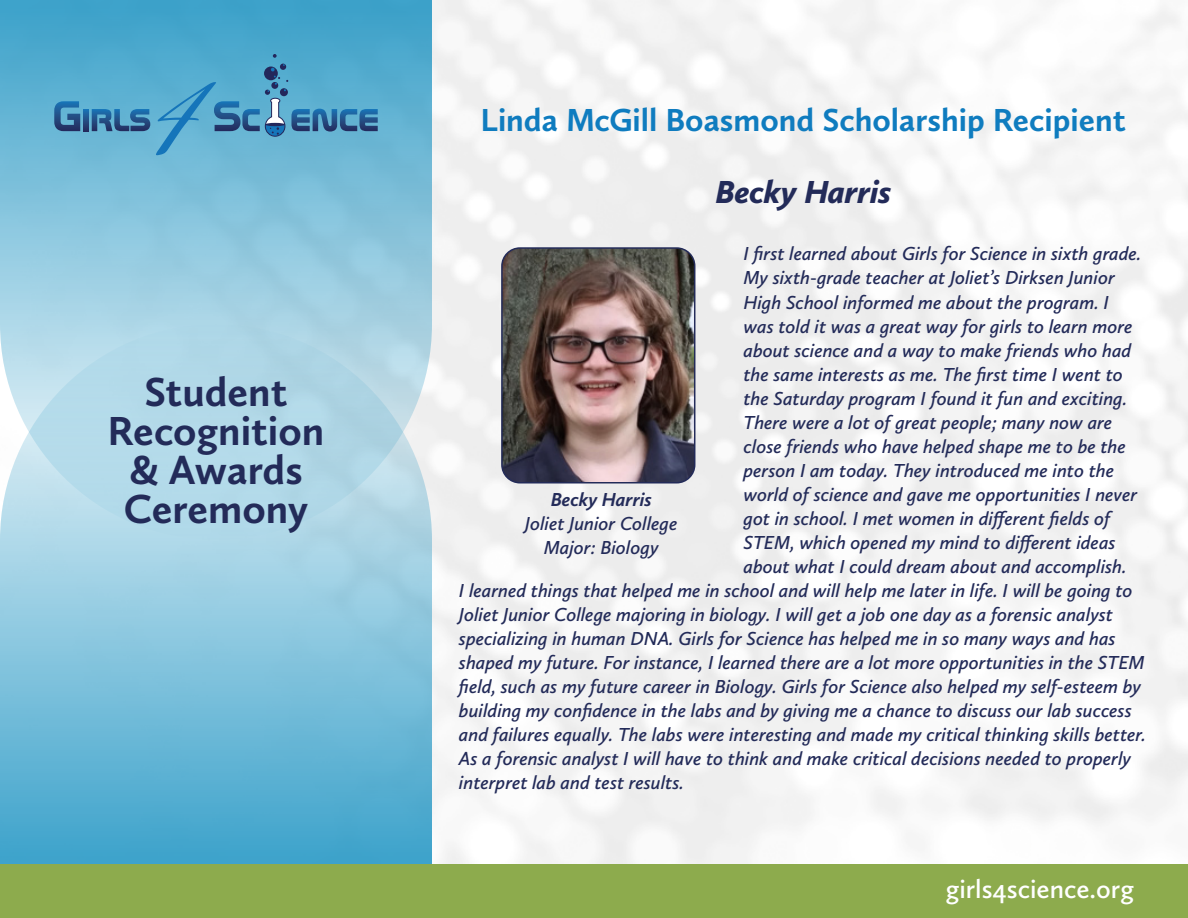
<style>
.page{position:relative;width:1188px;height:918px;background:#fff}
.page>*{position:absolute;margin:0;border:0;box-sizing:border-box;transform-origin:0 0}
.t1{font:700 42px/39px "Calluna Sans";color:#232b59;text-align:center}
.t2{font:700 33px "Calluna Sans";color:#0f7cbf}
.t3{font:italic 900 33px "Calluna Sans";color:#232b59}
.t4{font:600 27px "Calluna Sans";color:#fff}
.t5{font:italic 600 19.5px/24px "Calluna Sans";color:#232b59;text-align:center}
.t6{font:italic 700 19.5px "Calluna Sans";color:#232b59}
</style>
<div class="page">
<div style="left:0;top:864px;width:1188px;height:54px;background:#8dab4d"></div>
<svg style="left:0;top:0;width:432px;height:324px;background:#76bcd7"></svg>
<svg style="left:54px;top:101px;width:26px;height:30px"></svg>
<svg style="left:83px;top:109px;width:6px;height:22px"></svg>
<svg style="left:92px;top:109px;width:58px;height:22px"></svg>
<svg style="left:273px;top:54px;width:4px;height:4px"></svg>
<svg style="left:156px;top:64px;width:222px;height:91px;background:#56a2c7"></svg>
<svg style="left:0;top:324px;width:432px;height:540px;background:#8fc8df"></svg>
<img style="left:502px;top:248px;width:193px;height:235px">
<div style="left:501px;top:247px;width:194px;height:237px;border:2px solid #232b59;border-radius:18px"></div>
<h1 class="t1" style="left:108px;top:371px;width:218px">Student<br>Recognition &amp; Awards<br>Ceremony</h1>
<h2 class="t2" style="left:481px;top:100px;width:647px">Linda McGill Boasmond Scholarship Recipient</h2>
<h2 class="t3" style="left:715px;top:171px;width:177px">Becky Harris</h2>
<p class="t5" style="left:743px;top:242px;width:400px">I first learned about Girls for Science in sixth grade.</p>
<p class="t5" style="left:743px;top:266px;width:373px">My sixth-grade teacher at Joliet’s Dirksen Junior</p>
<p class="t5" style="left:743px;top:290px;width:367px">High School informed me about the program. I</p>
<p class="t5" style="left:743px;top:314px;width:391px">was told it was a great way for girls to learn more</p>
<p class="t5" style="left:743px;top:338px;width:389px">about science and a way to make friends who had</p>
<p class="t5" style="left:743px;top:362px;width:381px">the same interests as me. The first time I went to</p>
<p class="t5" style="left:743px;top:386px;width:385px">the Saturday program I found it fun and exciting.</p>
<p class="t5" style="left:743px;top:410px;width:370px">There were a lot of great people; many now are</p>
<p class="t5" style="left:743px;top:434px;width:384px">close friends who have helped shape me to be the</p>
<p class="t5" style="left:743px;top:458px;width:372px">person I am today. They introduced me into the</p>
<p class="t5" style="left:743px;top:482px;width:395px">world of science and gave me opportunities I never</p>
<p class="t5" style="left:743px;top:506px;width:368px">got in school. I met women in different fields of</p>
<p class="t5" style="left:743px;top:530px;width:374px">STEM, which opened my mind to different ideas</p>
<p class="t5" style="left:743px;top:554px;width:385px">about what I could dream about and accomplish.</p>
<p class="t5" style="left:459px;top:578px;width:675px">I learned things that helped me in school and will help me later in life. I will be going to</p>
<p class="t5" style="left:459px;top:602px;width:656px">Joliet Junior College majoring in biology. I will get a job one day as a forensic analyst</p>
<p class="t5" style="left:459px;top:626px;width:658px">specializing in human DNA. Girls for Science has helped me in so many ways and has</p>
<p class="t5" style="left:459px;top:650px;width:687px">shaped my future. For instance, I learned there are a lot more opportunities in the STEM</p>
<p class="t5" style="left:459px;top:674px;width:684px">field, such as my future career in Biology. Girls for Science also helped my self-esteem by</p>
<p class="t5" style="left:459px;top:698px;width:674px">building my confidence in the labs and by giving me a chance to discuss our lab success</p>
<p class="t5" style="left:459px;top:722px;width:689px">and failures equally. The labs were interesting and made my critical thinking skills better.</p>
<p class="t5" style="left:459px;top:746px;width:674px">As a forensic analyst I will have to think and make critical decisions needed to properly</p>
<p class="t5" style="left:459px;top:770px;width:227px">interpret lab and test results.</p>
<p class="t6" style="left:551px;top:487px;width:103px">Becky Harris</p>
<p class="t5" style="left:525px;top:511px;width:154px">Joliet Junior College<br>Major: Biology</p>
<h3 class="t4" style="left:946px;top:873px;width:190px">girls4science.org</h3>
</div>
